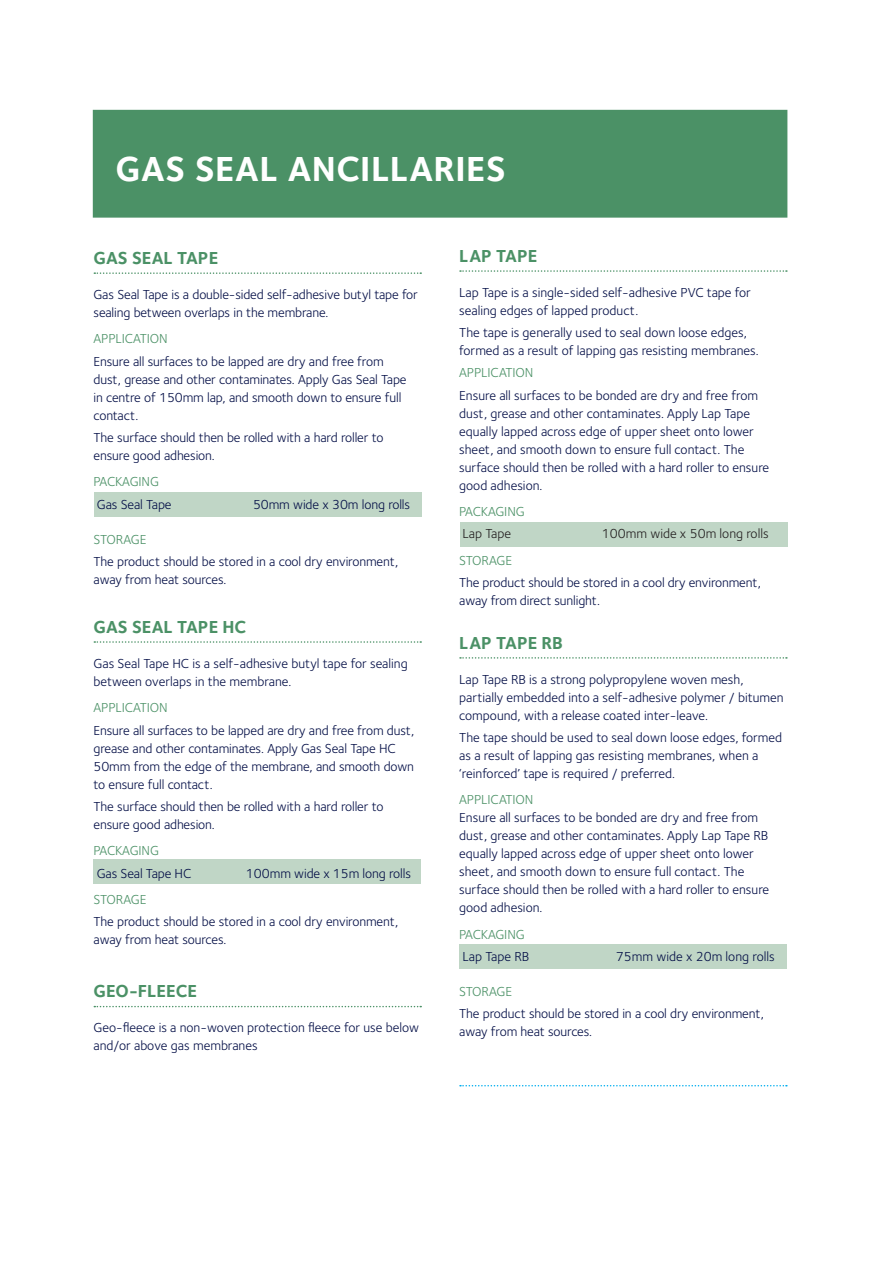
<style>
.page{position:relative;width:893px;height:1263px;background:#fff}
.page>*{position:absolute;margin:0;border:0;box-sizing:border-box;transform-origin:0 0}
.t1{font:700 36px "Foundry Sterling";letter-spacing:.015em;color:#fff}
.t2{font:700 18px "Foundry Sterling";color:#4b9166}
.t3{font:13.5px/18px "Foundry Sterling";letter-spacing:-.005em;color:#030e46}
.t4{font:13.5px "Foundry Sterling";letter-spacing:-.01em;color:#4b9166}
.t5{font:13.5px "Foundry Sterling";color:#231f20}
</style>
<div class="page">
<div style="left:460px;top:522px;width:327px;height:25px;background:#c0d6c6"></div>
<div style="left:94px;top:859px;width:327px;height:25px;background:#c0d6c6"></div>
<div style="left:459px;top:944px;width:328px;height:25px;background:#c0d6c6"></div>
<div style="left:94px;top:492px;width:328px;height:25px;background:#c0d6c6"></div>
<div style="left:94px;top:111px;width:693px;height:106px;background:#4b9166"></div>
<div style="left:93px;top:110px;width:694px;height:108px;border:2px solid #4b9166"></div>
<svg style="left:94px;top:272px;width:327px;height:2px"></svg>
<svg style="left:94px;top:641px;width:327px;height:2px"></svg>
<svg style="left:94px;top:1006px;width:327px;height:1px"></svg>
<svg style="left:460px;top:270px;width:327px;height:2px"></svg>
<svg style="left:460px;top:657px;width:327px;height:2px"></svg>
<svg style="left:460px;top:1085px;width:327px;height:1px"></svg>
<h1 class="t1" style="left:116px;top:147px;width:392px">GAS SEAL ANCILLARIES</h1>
<h2 class="t2" style="left:94px;top:247px;width:126px">GAS SEAL TAPE</h2>
<p class="t3" style="left:94px;top:286px;width:326px">Gas Seal Tape is a double-sided self-adhesive butyl tape for sealing between overlaps in the membrane.</p>
<p class="t4" style="left:94px;top:331px;width:76px">APPLICATION</p>
<p class="t3" style="left:94px;top:352px;width:314px">Ensure all surfaces to be lapped are dry and free from dust, grease and other contaminates. Apply Gas Seal Tape in centre of 150mm lap, and smooth down to ensure full contact.</p>
<p class="t3" style="left:94px;top:428px;width:291px">The surface should then be rolled with a hard roller to ensure good adhesion.</p>
<p class="t4" style="left:94px;top:474px;width:67px">PACKAGING</p>
<p class="t3" style="left:97px;top:495px;width:76px">Gas Seal Tape</p>
<p class="t3" style="left:253px;top:495px;width:159px">50mm wide x 30m long rolls</p>
<p class="t4" style="left:94px;top:531px;width:54px">STORAGE</p>
<p class="t3" style="left:94px;top:552px;width:306px">The product should be stored in a cool dry environment, away from heat sources.</p>
<h2 class="t2" style="left:94px;top:616px;width:154px">GAS SEAL TAPE HC</h2>
<p class="t3" style="left:94px;top:654px;width:316px">Gas Seal Tape HC is a self-adhesive butyl tape for sealing between overlaps in the membrane.</p>
<p class="t4" style="left:94px;top:700px;width:76px">APPLICATION</p>
<p class="t3" style="left:94px;top:721px;width:322px">Ensure all surfaces to be lapped are dry and free from dust, grease and other contaminates. Apply Gas Seal Tape HC 50mm from the edge of the membrane, and smooth down to ensure full contact.</p>
<p class="t3" style="left:94px;top:797px;width:291px">The surface should then be rolled with a hard roller to ensure good adhesion.</p>
<p class="t4" style="left:94px;top:843px;width:67px">PACKAGING</p>
<p class="t3" style="left:97px;top:864px;width:96px">Gas Seal Tape HC</p>
<p class="t3" style="left:246px;top:864px;width:167px">100mm wide x 15m long rolls</p>
<p class="t4" style="left:94px;top:892px;width:54px">STORAGE</p>
<p class="t3" style="left:94px;top:913px;width:306px">The product should be stored in a cool dry environment, away from heat sources.</p>
<h2 class="t2" style="left:94px;top:980px;width:105px">GEO-FLEECE</h2>
<p class="t3" style="left:94px;top:1019px;width:327px">Geo-fleece is a non-woven protection fleece for use below and/or above gas membranes</p>
<h2 class="t2" style="left:459px;top:245px;width:80px">LAP TAPE</h2>
<p class="t3" style="left:459px;top:283px;width:293px">Lap Tape is a single-sided self-adhesive PVC tape for sealing edges of lapped product.</p>
<p class="t3" style="left:459px;top:324px;width:301px">The tape is generally used to seal down loose edges, formed as a result of lapping gas resisting membranes.</p>
<p class="t4" style="left:459px;top:365px;width:76px">APPLICATION</p>
<p class="t3" style="left:459px;top:386px;width:312px">Ensure all surfaces to be bonded are dry and free from dust, grease and other contaminates. Apply Lap Tape equally lapped across edge of upper sheet onto lower sheet, and smooth down to ensure full contact. The surface should then be rolled with a hard roller to ensure good adhesion.</p>
<p class="t4" style="left:459px;top:504px;width:67px">PACKAGING</p>
<p class="t5" style="left:462px;top:526px;width:50px">Lap Tape</p>
<p class="t5" style="left:602px;top:526px;width:168px">100mm wide x 50m long rolls</p>
<p class="t4" style="left:459px;top:552px;width:54px">STORAGE</p>
<p class="t3" style="left:459px;top:574px;width:303px">The product should be stored in a cool dry environment, away from direct sunlight.</p>
<h2 class="t2" style="left:459px;top:632px;width:105px">LAP TAPE RB</h2>
<p class="t3" style="left:459px;top:670px;width:326px">Lap Tape RB is a strong polypropylene woven mesh, partially embedded into a self-adhesive polymer / bitumen compound, with a release coated inter-leave.</p>
<p class="t3" style="left:459px;top:728px;width:324px">The tape should be used to seal down loose edges, formed as a result of lapping gas resisting membranes, when a ‘reinforced’ tape is required / preferred.</p>
<p class="t4" style="left:459px;top:792px;width:76px">APPLICATION</p>
<p class="t3" style="left:459px;top:809px;width:312px">Ensure all surfaces to be bonded are dry and free from dust, grease and other contaminates. Apply Lap Tape RB equally lapped across edge of upper sheet onto lower sheet, and smooth down to ensure full contact. The surface should then be rolled with a hard roller to ensure good adhesion.</p>
<p class="t4" style="left:459px;top:926px;width:67px">PACKAGING</p>
<p class="t3" style="left:462px;top:948px;width:68px">Lap Tape RB</p>
<p class="t3" style="left:616px;top:948px;width:160px">75mm wide x 20m long rolls</p>
<p class="t4" style="left:459px;top:984px;width:54px">STORAGE</p>
<p class="t3" style="left:459px;top:1005px;width:306px">The product should be stored in a cool dry environment, away from heat sources.</p>
</div>
